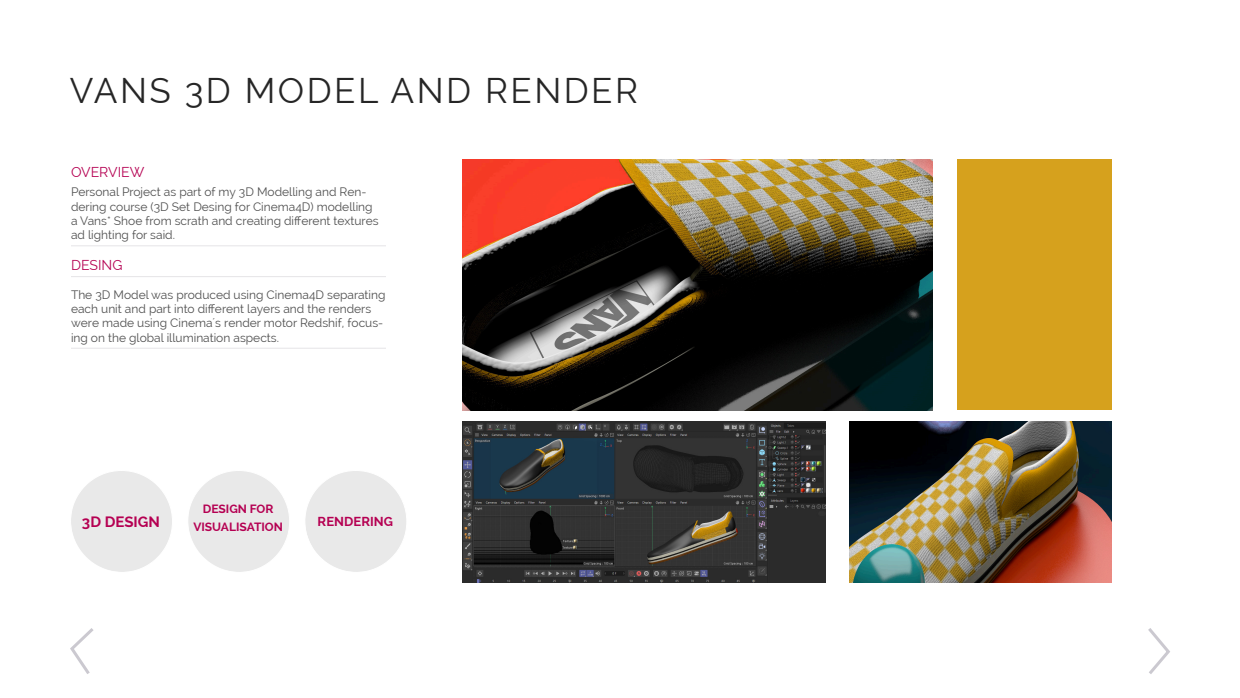
<style>
.page{position:relative;width:1240px;height:698px;background:#fff}
.page>*{position:absolute;margin:0;border:0;box-sizing:border-box;transform-origin:0 0}
.Encabezado_de_página{font:34.9px "Raleway";letter-spacing:.07em;color:#262626}
.t1{font:700 15px "Raleway";color:#b50052}
.Encabezado_de_la_barra_lateral_izquierda{font:14px "Raleway";color:#b50052}
.Texto_independiente_de_la_tabla_lateral_{font:14px "Raleway";color:#b50052}
.t2{font:700 13px "Raleway";color:#b50052}
.Texto_independiente_de_la_tabla_lateral_-2{font:12px/14.4px "Raleway";color:#505050}
.t3{font:700 12px/17.4px "Raleway";color:#b50052;text-align:center}
</style>
<div class="page">
<svg style="left:71px;top:471px;width:101px;height:101px;fill:#e9e9e9"></svg>
<svg style="left:188px;top:471px;width:101px;height:101px;fill:#e9e9e9"></svg>
<svg style="left:305px;top:471px;width:101px;height:101px;fill:#e9e9e9"></svg>
<hr style="left:71px;top:245px;width:315px;height:1px;background:#e5e4e7">
<hr style="left:71px;top:276px;width:315px;height:1px;background:#e5e4e7">
<hr style="left:71px;top:348px;width:315px;height:1px;background:#e5e4e7">
<svg style="left:1148px;top:628px;width:22px;height:46px"></svg>
<svg style="left:70px;top:628px;width:24px;height:46px"></svg>
<img style="left:849px;top:421px;width:263px;height:162px">
<img style="left:462px;top:159px;width:471px;height:251px">
<img style="left:462px;top:421px;width:363px;height:162px">
<div style="left:957px;top:159px;width:155px;height:251px;background:#d6a11d"></div>
<p class="Encabezado_de_página" style="left:70px;top:70px;width:570px">VANS 3D MODEL AND RENDER</p>
<p class="Encabezado_de_la_barra_lateral_izquierda" style="left:71px;top:164px;width:75px">OVERVIEW</p>
<p class="Texto_independiente_de_la_tabla_lateral_-2" style="left:71px;top:185px;width:309px">Personal Project as part of my 3D Modelling and Ren&shy;dering course (3D Set Desing for Cinema4D) modelling a Vans* Shoe from scrath and creating different textures ad lighting for said.</p>
<p class="Texto_independiente_de_la_tabla_lateral_" style="left:71px;top:257px;width:53px">DESING</p>
<p class="Texto_independiente_de_la_tabla_lateral_-2" style="left:71px;top:287px;width:316px">The 3D Model was produced using Cinema4D separating each unit and part into different layers and the renders were made using Cinema´s render motor Redshif, focus&shy;ing on the global illumination aspects.</p>
<p class="t1" style="left:82px;top:513px;width:80px">3D DESIGN</p>
<p class="t3" style="left:193px;top:501px;width:91px">DESIGN FOR<br>VISUALISATION</p>
<p class="t2" style="left:318px;top:514px;width:77px">RENDERING</p>
</div>
